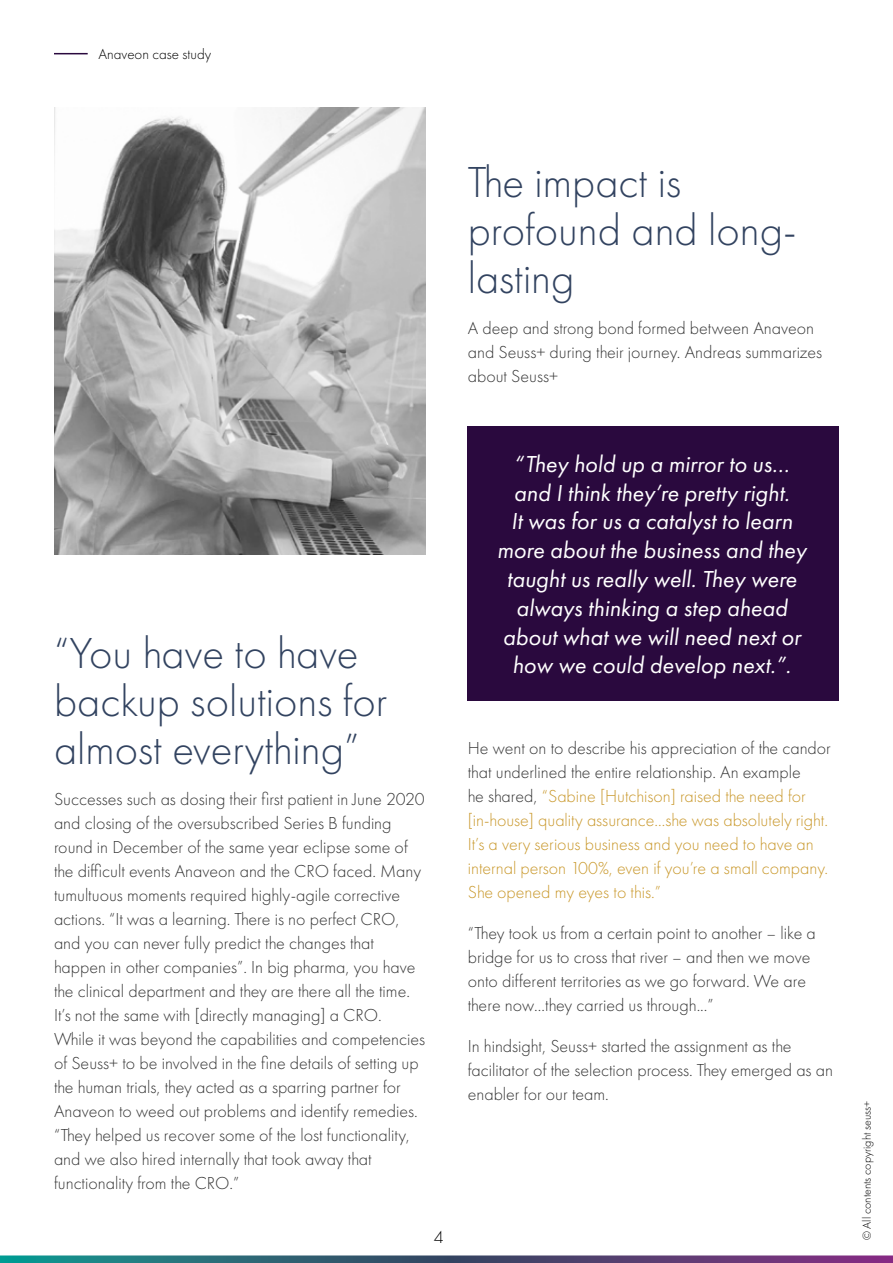
<style>
.page{position:relative;width:893px;height:1263px;background:#fff}
.page>*{position:absolute;margin:0;border:0;box-sizing:border-box;transform-origin:0 0}
.t1{font:300 45px/48px "Futura PT";color:#324360}
.t2{font:italic 24px/28.8px "Futura PT";color:#fff;text-align:center}
.t3{font:300 18px/24px "Futura PT";color:#353535}
.t4{font:300 18px/24px "Futura PT";color:#c9982b}
.t5{font:300 18px "Futura PT";color:#000}
.t6{font:300 15px "Futura PT";color:#000}
.t7{font:300 12px "Futura PT";color:#000}
.s1{color:#353535}
</style>
<div class="page">
<hr style="left:54px;top:53px;width:34px;height:1px;background:#2a093e">
<svg style="left:0;top:1255px;width:893px;height:8px;background:#4d5f7e"></svg>
<img style="left:54px;top:107px;width:371px;height:448px">
<div style="left:468px;top:426px;width:371px;height:275px;background:#2a093e"></div>
<p class="t6" style="left:98px;top:48px;width:114px">Anaveon case study</p>
<h1 class="t1" style="left:468px;top:162px;width:330px">The impact is profound and long&shy;lasting</h1>
<p class="t3" style="left:468px;top:318px;width:356px">A deep and strong bond formed between Anaveon and Seuss+ during their journey. Andreas summarizes about Seuss+</p>
<h1 class="t1" style="left:54px;top:633px;width:335px">“You have to have backup solutions for almost everything”</h1>
<p class="t3" style="left:54px;top:788px;width:373px">Successes such as dosing their first patient in June 2020 and closing of the oversubscribed Series B funding round in December of the same year eclipse some of the difficult events Anaveon and the CRO faced. Many tumultuous moments required highly-agile corrective actions. “It was a learning. There is no perfect CRO, and you can never fully predict the changes that happen in other companies”. In big pharma, you have the clinical department and they are there all the time.<br>It’s not the same with [directly managing] a CRO.<br>While it was beyond the capabilities and competencies of Seuss+ to be involved in the fine details of setting up the human trials, they acted as a sparring partner for Anaveon to weed out problems and identify remedies. “They helped us recover some of the lost functionality, and we also hired internally that took away that functionality from the CRO.”</p>
<p class="t5" style="left:434px;top:1229px;width:11px">4</p>
<p class="t2" style="left:497px;top:451px;width:311px">“They hold up a mirror to us… and I think they’re pretty right.<br>It was for us a catalyst to learn more about the business and they taught us really well. They were always thinking a step ahead about what we will need next or how we could develop next.”.</p>
<p class="t4" style="left:468px;top:737px;width:365px"><span class="s1">He went on to describe his appreciation of the candor that underlined the entire relationship. An example<br>he shared,</span> “Sabine [Hutchison] raised the need for [in-house] quality assurance…she was absolutely right.<br>It’s a very serious business and you need to have an internal person 100%, even if you’re a small company.<br>She opened my eyes to this.”</p>
<p class="t3" style="left:468px;top:922px;width:350px">“They took us from a certain point to another – like a bridge for us to cross that river – and then we move onto different territories as we go forward. We are there now…they carried us through...”</p>
<p class="t3" style="left:468px;top:1035px;width:367px">In hindsight, Seuss+ started the assignment as the facilitator of the selection process. They emerged as an enabler for our team.</p>
<p class="t7" style="left:862px;top:1240px;width:141px;rotate:-90deg">© All contents copyright seuss+</p>
</div>
